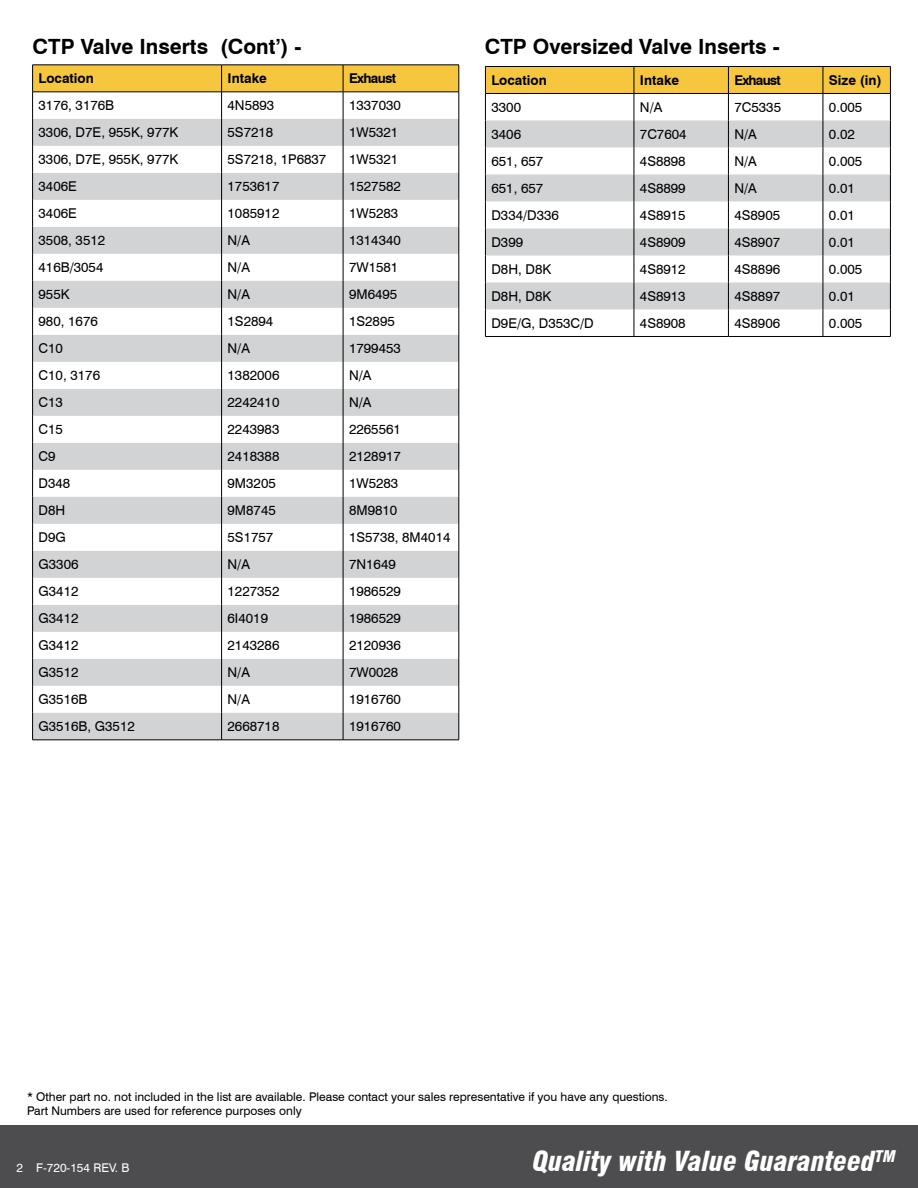
<style>
.page{position:relative;width:918px;height:1188px;background:#fff}
.page>*{position:absolute;margin:0;border:0;box-sizing:border-box;transform-origin:0 0}
.t1{font:italic 900 condensed 27px "Swiss 721 BT";color:#fff}
.t2{font:700 21px "Swiss 721 BT";color:#000}
.t3{font:13.5px "Swiss 721 BT";color:#000}
.t4{font:700 13.5px "Swiss 721 BT";color:#000}
.t5{font:700 13.5px "Swiss 721 BT";letter-spacing:-.06em;color:#000}
.t6{font:700 13.5px "Swiss 721 BT";letter-spacing:-.05em;color:#000}
.t7{font:12px/14.4px "Swiss 721 BT";color:#000}
.t8{font:12px "Swiss 721 BT";color:#fff}
</style>
<div class="page">
<div style="left:0;top:1125px;width:918px;height:63px;background:#4d4d4f"></div>
<hr style="left:485px;top:336px;width:149px;height:1px;background:#000">
<hr style="left:634px;top:336px;width:94px;height:1px;background:#000">
<hr style="left:728px;top:336px;width:95px;height:1px;background:#000">
<hr style="left:823px;top:336px;width:68px;height:1px;background:#000">
<svg style="left:485px;top:66px;width:406px;height:270px"></svg>
<hr style="left:485px;top:93px;width:149px;height:1px;background:#000">
<hr style="left:634px;top:93px;width:94px;height:1px;background:#000">
<hr style="left:728px;top:93px;width:95px;height:1px;background:#000">
<hr style="left:823px;top:93px;width:68px;height:1px;background:#000">
<hr style="left:32px;top:740px;width:190px;height:1px;background:#000">
<hr style="left:222px;top:740px;width:121px;height:1px;background:#000">
<hr style="left:343px;top:740px;width:116px;height:1px;background:#000">
<svg style="left:32px;top:65px;width:428px;height:675px"></svg>
<hr style="left:32px;top:65px;width:190px;height:1px;background:#000">
<hr style="left:222px;top:65px;width:121px;height:1px;background:#000">
<hr style="left:343px;top:65px;width:116px;height:1px;background:#000">
<hr style="left:32px;top:92px;width:190px;height:1px;background:#000">
<hr style="left:222px;top:92px;width:121px;height:1px;background:#000">
<hr style="left:343px;top:92px;width:116px;height:1px;background:#000">
<h2 class="t2" style="left:33px;top:34px;width:271px">CTP Valve Inserts (Cont’) -</h2>
<p class="t4" style="left:39px;top:70px;width:57px">Location</p>
<p class="t4" style="left:228px;top:70px;width:41px">Intake</p>
<p class="t6" style="left:349px;top:70px;width:49px">Exhaust</p>
<p class="t3" style="left:39px;top:97px;width:77px">3176, 3176B</p>
<p class="t3" style="left:228px;top:97px;width:48px">4N5893</p>
<p class="t3" style="left:349px;top:97px;width:53px">1337030</p>
<p class="t3" style="left:39px;top:124px;width:141px">3306, D7E, 955K, 977K</p>
<p class="t3" style="left:228px;top:124px;width:47px">5S7218</p>
<p class="t3" style="left:349px;top:124px;width:51px">1W5321</p>
<p class="t3" style="left:39px;top:151px;width:141px">3306, D7E, 955K, 977K</p>
<p class="t3" style="left:228px;top:151px;width:100px">5S7218, 1P6837</p>
<p class="t3" style="left:349px;top:151px;width:51px">1W5321</p>
<p class="t3" style="left:39px;top:178px;width:40px">3406E</p>
<p class="t3" style="left:228px;top:178px;width:53px">1753617</p>
<p class="t3" style="left:349px;top:178px;width:53px">1527582</p>
<p class="t3" style="left:39px;top:205px;width:40px">3406E</p>
<p class="t3" style="left:228px;top:205px;width:53px">1085912</p>
<p class="t3" style="left:349px;top:205px;width:51px">1W5283</p>
<p class="t3" style="left:39px;top:232px;width:68px">3508, 3512</p>
<p class="t3" style="left:228px;top:232px;width:24px">N/A</p>
<p class="t3" style="left:349px;top:232px;width:53px">1314340</p>
<p class="t3" style="left:39px;top:259px;width:66px">416B/3054</p>
<p class="t3" style="left:228px;top:259px;width:24px">N/A</p>
<p class="t3" style="left:349px;top:259px;width:51px">7W1581</p>
<p class="t3" style="left:39px;top:286px;width:32px">955K</p>
<p class="t3" style="left:228px;top:286px;width:24px">N/A</p>
<p class="t3" style="left:349px;top:286px;width:50px">9M6495</p>
<p class="t3" style="left:39px;top:313px;width:61px">980, 1676</p>
<p class="t3" style="left:228px;top:313px;width:47px">1S2894</p>
<p class="t3" style="left:349px;top:313px;width:47px">1S2895</p>
<p class="t3" style="left:39px;top:340px;width:26px">C10</p>
<p class="t3" style="left:228px;top:340px;width:24px">N/A</p>
<p class="t3" style="left:349px;top:340px;width:53px">1799453</p>
<p class="t3" style="left:39px;top:367px;width:63px">C10, 3176</p>
<p class="t3" style="left:228px;top:367px;width:53px">1382006</p>
<p class="t3" style="left:349px;top:367px;width:24px">N/A</p>
<p class="t3" style="left:39px;top:394px;width:26px">C13</p>
<p class="t3" style="left:228px;top:394px;width:53px">2242410</p>
<p class="t3" style="left:349px;top:394px;width:24px">N/A</p>
<p class="t3" style="left:39px;top:421px;width:26px">C15</p>
<p class="t3" style="left:228px;top:421px;width:53px">2243983</p>
<p class="t3" style="left:349px;top:421px;width:53px">2265561</p>
<p class="t3" style="left:39px;top:448px;width:19px">C9</p>
<p class="t3" style="left:228px;top:448px;width:53px">2418388</p>
<p class="t3" style="left:349px;top:448px;width:53px">2128917</p>
<p class="t3" style="left:39px;top:475px;width:33px">D348</p>
<p class="t3" style="left:228px;top:475px;width:50px">9M3205</p>
<p class="t3" style="left:349px;top:475px;width:51px">1W5283</p>
<p class="t3" style="left:39px;top:502px;width:28px">D8H</p>
<p class="t3" style="left:228px;top:502px;width:50px">9M8745</p>
<p class="t3" style="left:349px;top:502px;width:50px">8M9810</p>
<p class="t3" style="left:39px;top:529px;width:29px">D9G</p>
<p class="t3" style="left:228px;top:529px;width:47px">5S1757</p>
<p class="t3" style="left:349px;top:529px;width:103px">1S5738, 8M4014</p>
<p class="t3" style="left:39px;top:556px;width:41px">G3306</p>
<p class="t3" style="left:228px;top:556px;width:24px">N/A</p>
<p class="t3" style="left:349px;top:556px;width:48px">7N1649</p>
<p class="t3" style="left:39px;top:583px;width:41px">G3412</p>
<p class="t3" style="left:228px;top:583px;width:53px">1227352</p>
<p class="t3" style="left:349px;top:583px;width:53px">1986529</p>
<p class="t3" style="left:39px;top:610px;width:41px">G3412</p>
<p class="t3" style="left:228px;top:610px;width:42px">6I4019</p>
<p class="t3" style="left:349px;top:610px;width:53px">1986529</p>
<p class="t3" style="left:39px;top:637px;width:41px">G3412</p>
<p class="t3" style="left:228px;top:637px;width:53px">2143286</p>
<p class="t3" style="left:349px;top:637px;width:53px">2120936</p>
<p class="t3" style="left:39px;top:664px;width:41px">G3512</p>
<p class="t3" style="left:228px;top:664px;width:24px">N/A</p>
<p class="t3" style="left:349px;top:664px;width:51px">7W0028</p>
<p class="t3" style="left:39px;top:691px;width:50px">G3516B</p>
<p class="t3" style="left:228px;top:691px;width:24px">N/A</p>
<p class="t3" style="left:349px;top:691px;width:53px">1916760</p>
<p class="t3" style="left:39px;top:718px;width:98px">G3516B, G3512</p>
<p class="t3" style="left:228px;top:718px;width:53px">2668718</p>
<p class="t3" style="left:349px;top:718px;width:53px">1916760</p>
<h2 class="t2" style="left:485px;top:34px;width:296px">CTP Oversized Valve Inserts -</h2>
<p class="t4" style="left:491px;top:72px;width:57px">Location</p>
<p class="t4" style="left:640px;top:72px;width:41px">Intake</p>
<p class="t5" style="left:734px;top:72px;width:48px">Exhaust</p>
<p class="t4" style="left:829px;top:72px;width:54px">Size (in)</p>
<p class="t3" style="left:491px;top:99px;width:31px">3300</p>
<p class="t3" style="left:640px;top:99px;width:24px">N/A</p>
<p class="t3" style="left:734px;top:99px;width:48px">7C5335</p>
<p class="t3" style="left:829px;top:99px;width:35px">0.005</p>
<p class="t3" style="left:491px;top:126px;width:31px">3406</p>
<p class="t3" style="left:640px;top:126px;width:48px">7C7604</p>
<p class="t3" style="left:734px;top:126px;width:24px">N/A</p>
<p class="t3" style="left:829px;top:126px;width:27px">0.02</p>
<p class="t3" style="left:491px;top:153px;width:53px">651, 657</p>
<p class="t3" style="left:640px;top:153px;width:47px">4S8898</p>
<p class="t3" style="left:734px;top:153px;width:24px">N/A</p>
<p class="t3" style="left:829px;top:153px;width:35px">0.005</p>
<p class="t3" style="left:491px;top:180px;width:53px">651, 657</p>
<p class="t3" style="left:640px;top:180px;width:47px">4S8899</p>
<p class="t3" style="left:734px;top:180px;width:24px">N/A</p>
<p class="t3" style="left:829px;top:180px;width:27px">0.01</p>
<p class="t3" style="left:491px;top:207px;width:69px">D334/D336</p>
<p class="t3" style="left:640px;top:207px;width:47px">4S8915</p>
<p class="t3" style="left:734px;top:207px;width:47px">4S8905</p>
<p class="t3" style="left:829px;top:207px;width:27px">0.01</p>
<p class="t3" style="left:491px;top:234px;width:33px">D399</p>
<p class="t3" style="left:640px;top:234px;width:47px">4S8909</p>
<p class="t3" style="left:734px;top:234px;width:47px">4S8907</p>
<p class="t3" style="left:829px;top:234px;width:27px">0.01</p>
<p class="t3" style="left:491px;top:261px;width:61px">D8H, D8K</p>
<p class="t3" style="left:640px;top:261px;width:47px">4S8912</p>
<p class="t3" style="left:734px;top:261px;width:47px">4S8896</p>
<p class="t3" style="left:829px;top:261px;width:35px">0.005</p>
<p class="t3" style="left:491px;top:288px;width:61px">D8H, D8K</p>
<p class="t3" style="left:640px;top:288px;width:47px">4S8913</p>
<p class="t3" style="left:734px;top:288px;width:47px">4S8897</p>
<p class="t3" style="left:829px;top:288px;width:27px">0.01</p>
<p class="t3" style="left:491px;top:315px;width:104px">D9E/G, D353C/D</p>
<p class="t3" style="left:640px;top:315px;width:47px">4S8908</p>
<p class="t3" style="left:734px;top:315px;width:47px">4S8906</p>
<p class="t3" style="left:829px;top:315px;width:35px">0.005</p>
<p class="t7" style="left:27px;top:1089px;width:642px">* Other part no. not included in the list are available. Please contact your sales representative if you have any questions.<br>Part Numbers are used for reference purposes only</p>
<p class="t8" style="left:17px;top:1161px;width:114px">2 F-720-154 REV. B</p>
<h1 class="t1" style="left:533px;top:1145px;width:364px">Quality with Value Guaranteed<sup>TM</sup></h1>
</div>
